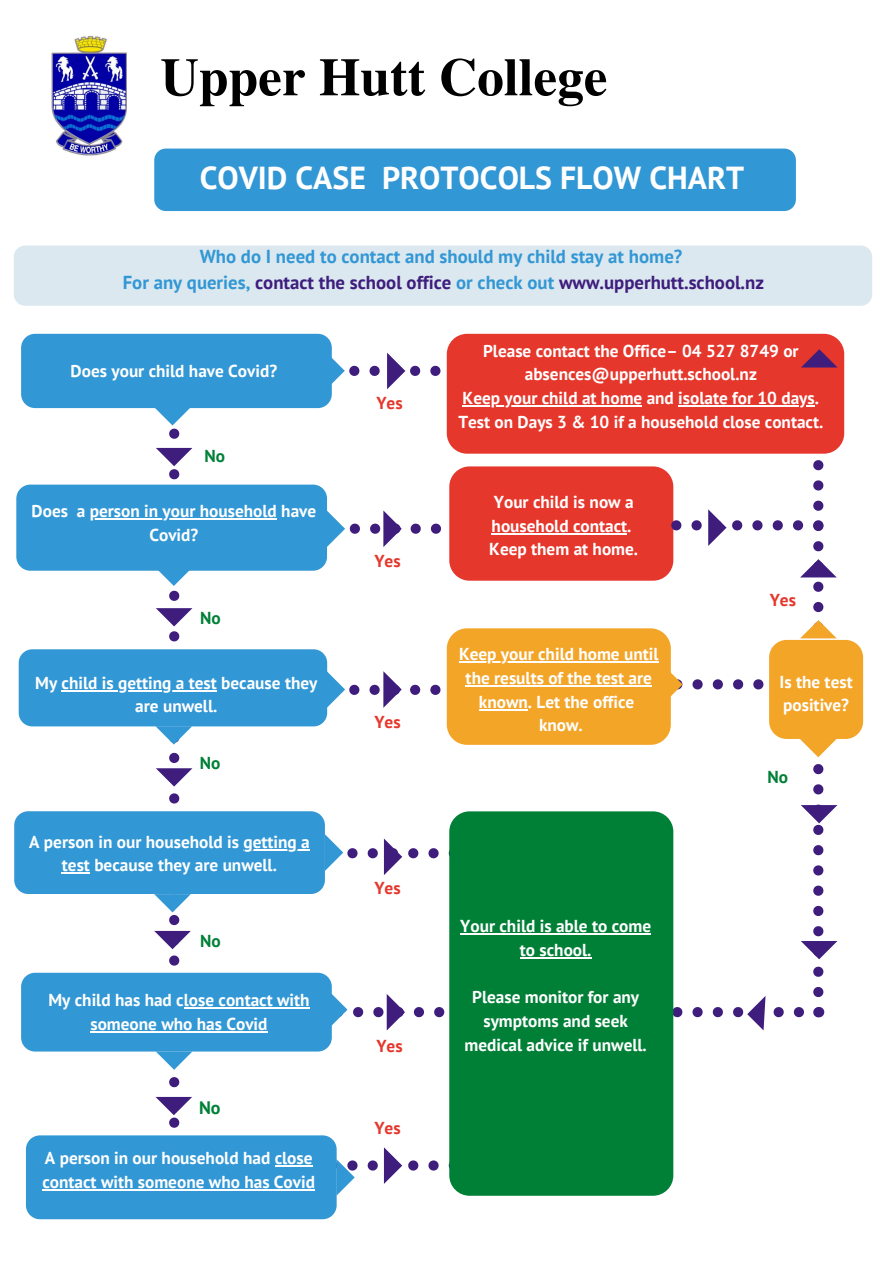
<style>
.page{position:relative;width:893px;height:1263px;background:#fff}
.page>*{position:absolute;margin:0;border:0;box-sizing:border-box;transform-origin:0 0}
.t1{font:700 53.25px "Te X Gyre Termes";color:#000}
.t2{font:700 31.8px "PT Sans";color:#fff}
.t3{font:700 18.75px "PT Sans";color:#3e1d7d}
.t4{font:700 18.75px "PT Sans";color:#3297d5}
.t5{font:700 18px "PT Sans";color:#008037}
.t6{font:700 17.25px/23.6px "PT Sans";color:#fff;text-align:center}
.t7{font:700 17.25px "PT Sans";color:#e5372c}
.t8{font:700 17.25px "PT Sans";color:#008037}
.s1{color:#3297d5}
</style>
<div class="page">
<div style="left:154px;top:149px;width:642px;height:62px;background:#3297d5;border-radius:12px"></div>
<div style="left:14px;top:246px;width:858px;height:60px;background:#dce8ef;border-radius:11px"></div>
<div style="left:21px;top:334px;width:311px;height:74px;background:#3297d5;border-radius:14px"></div>
<div style="left:447px;top:334px;width:397px;height:120px;background:#e5372c;border-radius:20px"></div>
<div style="left:16px;top:485px;width:311px;height:86px;background:#3297d5;border-radius:14px"></div>
<hr style="left:90px;top:518px;width:187px;height:2px;background:#fff">
<div style="left:19px;top:649px;width:308px;height:77px;background:#3297d5;border-radius:14px"></div>
<hr style="left:62px;top:690px;width:155px;height:2px;background:#fff">
<div style="left:14px;top:811px;width:311px;height:83px;background:#3297d5;border-radius:14px"></div>
<hr style="left:243px;top:849px;width:67px;height:1px;background:#fff">
<hr style="left:62px;top:872px;width:28px;height:2px;background:#fff">
<div style="left:21px;top:973px;width:311px;height:78px;background:#3297d5;border-radius:14px"></div>
<div style="left:26px;top:1135px;width:311px;height:84px;background:#3297d5;border-radius:14px"></div>
<div style="left:449px;top:466px;width:224px;height:115px;background:#e5372c;border-radius:20px"></div>
<div style="left:447px;top:628px;width:224px;height:117px;background:#f3a528;border-radius:20px"></div>
<hr style="left:459px;top:661px;width:199px;height:2px;background:#fff">
<hr style="left:465px;top:685px;width:187px;height:2px;background:#fff">
<hr style="left:479px;top:709px;width:49px;height:1px;background:#fff">
<div style="left:769px;top:640px;width:94px;height:99px;background:#f3a528;border-radius:18px"></div>
<div style="left:449px;top:811px;width:224px;height:385px;background:#008037;border-radius:20px"></div>
<svg style="left:331px;top:353px;width:116px;height:36px"></svg>
<svg style="left:327px;top:510px;width:175px;height:37px"></svg>
<svg style="left:327px;top:671px;width:120px;height:37px"></svg>
<svg style="left:331px;top:991px;width:119px;height:39px"></svg>
<img style="left:52px;top:36px;width:75px;height:120px">
<hr style="left:462px;top:405px;width:180px;height:2px;background:#fff">
<hr style="left:184px;top:1007px;width:126px;height:2px;background:#fff">
<hr style="left:90px;top:1031px;width:178px;height:2px;background:#fff">
<hr style="left:491px;top:533px;width:136px;height:1px;background:#fff">
<hr style="left:460px;top:933px;width:191px;height:2px;background:#fff">
<hr style="left:520px;top:957px;width:71px;height:2px;background:#fff">
<hr style="left:275px;top:1165px;width:37px;height:2px;background:#fff">
<hr style="left:42px;top:1189px;width:273px;height:2px;background:#fff">
<svg style="left:154px;top:408px;width:38px;height:728px"></svg>
<svg style="left:312px;top:1147px;width:187px;height:49px"></svg>
<svg style="left:307px;top:834px;width:143px;height:41px"></svg>
<svg style="left:631px;top:349px;width:206px;height:681px"></svg>
<p class="t1" style="left:160px;top:36px;width:448px">Upper Hutt College</p>
<p class="t2" style="left:200px;top:156px;width:546px">COVID CASE PROTOCOLS FLOW CHART</p>
<p class="t4" style="left:200px;top:244px;width:484px">Who do I need to contact and should my child stay at home?</p>
<p class="t3" style="left:123px;top:270px;width:643px"><span class="s1">For any queries,</span> contact the school office <span class="s1">or check out</span> www.upperhutt.school.nz</p>
<p class="t6" style="left:71px;top:359px;width:208px">Does your child have Covid?</p>
<p class="t8" style="left:204px;top:445px;width:22px">No</p>
<p class="t6" style="left:32px;top:499px;width:286px">Does a person in your household have<br>Covid?</p>
<p class="t8" style="left:200px;top:607px;width:22px">No</p>
<p class="t6" style="left:35px;top:671px;width:284px">My child is getting a test because they are unwell.</p>
<p class="t8" style="left:200px;top:751px;width:22px">No</p>
<p class="t6" style="left:29px;top:829px;width:282px">A person in our household is getting a test because they are unwell.</p>
<p class="t8" style="left:200px;top:930px;width:22px">No</p>
<p class="t6" style="left:48px;top:988px;width:263px">My child has had close contact with someone who has Covid</p>
<p class="t5" style="left:199px;top:1095px;width:23px">No</p>
<p class="t6" style="left:42px;top:1146px;width:274px;text-align:left">A person in our household had close contact with someone who has Covid</p>
<p class="t7" style="left:376px;top:392px;width:28px">Yes</p>
<p class="t7" style="left:374px;top:549px;width:28px">Yes</p>
<p class="t7" style="left:374px;top:710px;width:28px">Yes</p>
<p class="t7" style="left:374px;top:877px;width:28px">Yes</p>
<p class="t7" style="left:376px;top:1035px;width:28px">Yes</p>
<p class="t7" style="left:374px;top:1117px;width:28px">Yes</p>
<p class="t6" style="left:483px;top:338px;width:317px">Please contact the Office– 04 527 8749 or absences@upperhutt.school.nz</p>
<p class="t6" style="left:462px;top:386px;width:358px">Keep your child at home and isolate for 10 days.</p>
<p class="t6" style="left:458px;top:409px;width:366px">Test on Days 3 &amp; 10 if a household close contact.</p>
<p class="t6" style="left:491px;top:490px;width:143px;text-align:left">Your child is now a household contact.</p>
<p class="t6" style="left:489px;top:537px;width:150px">Keep them at home.</p>
<p class="t6" style="left:459px;top:642px;width:201px">Keep your child home until the results of the test are known. Let the office know.</p>
<p class="t6" style="left:460px;top:914px;width:192px">Your child is able to come to school.</p>
<p class="t6" style="left:464px;top:985px;width:184px">Please monitor for any symptoms and seek medical advice if unwell.</p>
<p class="t7" style="left:769px;top:588px;width:28px">Yes</p>
<p class="t6" style="left:779px;top:669px;width:75px;text-align:left">Is the test positive?</p>
<p class="t8" style="left:767px;top:765px;width:22px">No</p>
</div>
